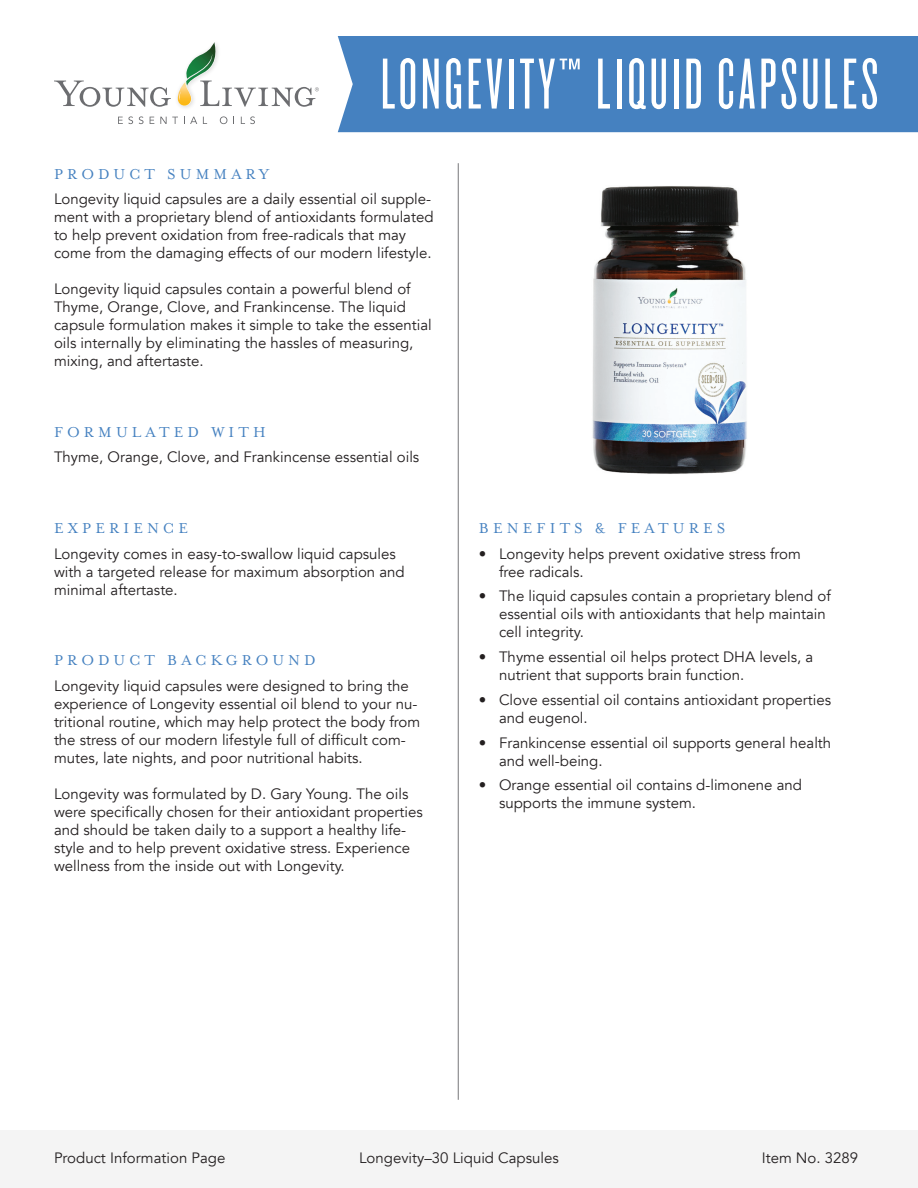
<style>
.page{position:relative;width:918px;height:1188px;background:#fff}
.page>*{position:absolute;margin:0;border:0;box-sizing:border-box;transform-origin:0 0}
.t1{font:75px "Knockout 26 Junior Flywght";letter-spacing:.05em;color:#fff}
.t2{font:16.5px "Mrs Eaves OT";letter-spacing:.25em;color:#4581c0}
.t3{font:15px/18px "Avenir";color:#231f20}
</style>
<div class="page">
<div style="left:0;top:1130px;width:918px;height:58px;background:#f4f4f4"></div>
<hr style="left:458px;top:163px;width:1px;height:937px;background:#777779">
<img style="left:177px;top:95px;width:11px;height:13px">
<svg style="left:54px;top:81px;width:117px;height:26px"></svg>
<svg style="left:178px;top:42px;width:141px;height:65px"></svg>
<svg style="left:118px;top:116px;width:15px;height:8px"></svg>
<svg style="left:139px;top:116px;width:5px;height:8px"></svg>
<svg style="left:150px;top:117px;width:4px;height:7px"></svg>
<svg style="left:160px;top:117px;width:18px;height:7px"></svg>
<svg style="left:184px;top:117px;width:13px;height:7px"></svg>
<svg style="left:220px;top:116px;width:7px;height:8px"></svg>
<svg style="left:241px;top:116px;width:14px;height:8px"></svg>
<img style="left:592px;top:186px;width:155px;height:288px">
<div style="left:338px;top:36px;width:580px;height:96px;background:#4581c0"></div>
<p class="t2" style="left:54px;top:165px;width:217px">PRODUCT SUMMARY</p>
<p class="t1" style="left:381px;top:42px;width:499px">LONGEVITY™ LIQUID CAPSULES</p>
<p class="t3" style="left:54px;top:190px;width:381px">Longevity liquid capsules are a daily essential oil supple&shy;ment with a proprietary blend of antioxidants formulated to help prevent oxidation from free-radicals that may come from the damaging effects of our modern lifestyle.</p>
<p class="t3" style="left:54px;top:280px;width:379px">Longevity liquid capsules contain a powerful blend of Thyme, Orange, Clove, and Frankincense. The liquid capsule formulation makes it simple to take the essential oils internally by eliminating the hassles of measuring, mixing, and aftertaste.</p>
<p class="t2" style="left:54px;top:423px;width:213px">FORMULATED WITH</p>
<p class="t3" style="left:54px;top:448px;width:367px">Thyme, Orange, Clove, and Frankincense essential oils</p>
<p class="t2" style="left:54px;top:519px;width:136px">EXPERIENCE</p>
<p class="t3" style="left:54px;top:545px;width:352px">Longevity comes in easy-to-swallow liquid capsules with a targeted release for maximum absorption and minimal aftertaste.</p>
<p class="t2" style="left:54px;top:651px;width:263px">PRODUCT BACKGROUND</p>
<p class="t3" style="left:54px;top:677px;width:368px">Longevity liquid capsules were designed to bring the experience of Longevity essential oil blend to your nu&shy;tritional routine, which may help protect the body from the stress of our modern lifestyle full of difficult com&shy;mutes, late nights, and poor nutritional habits.</p>
<p class="t3" style="left:54px;top:785px;width:370px">Longevity was formulated by D. Gary Young. The oils were specifically chosen for their antioxidant properties and should be taken daily to a support a healthy life&shy;style and to help prevent oxidative stress. Experience wellness from the inside out with Longevity.</p>
<p class="t2" style="left:479px;top:519px;width:248px">BENEFITS &amp; FEATURES</p>
<p class="t3" style="left:499px;top:545px;width:303px;text-indent:-20px">• Longevity helps prevent oxidative stress from free radicals.</p>
<p class="t3" style="left:499px;top:588px;width:333px;text-indent:-20px">• The liquid capsules contain a proprietary blend of essential oils with antioxidants that help maintain cell integrity.</p>
<p class="t3" style="left:499px;top:648px;width:316px;text-indent:-20px">• Thyme essential oil helps protect DHA levels, a nutrient that supports brain function.</p>
<p class="t3" style="left:499px;top:691px;width:334px;text-indent:-20px">• Clove essential oil contains antioxidant properties and eugenol.</p>
<p class="t3" style="left:499px;top:734px;width:334px;text-indent:-20px">• Frankincense essential oil supports general health and well-being.</p>
<p class="t3" style="left:499px;top:777px;width:305px;text-indent:-20px">• Orange essential oil contains d-limonene and supports the immune system.</p>
<p class="t3" style="left:54px;top:1149px;width:173px">Product Information Page</p>
<p class="t3" style="left:359px;top:1149px;width:201px">Longevity–30 Liquid Capsules</p>
<p class="t3" style="left:762px;top:1149px;width:98px">Item No. 3289</p>
</div>
